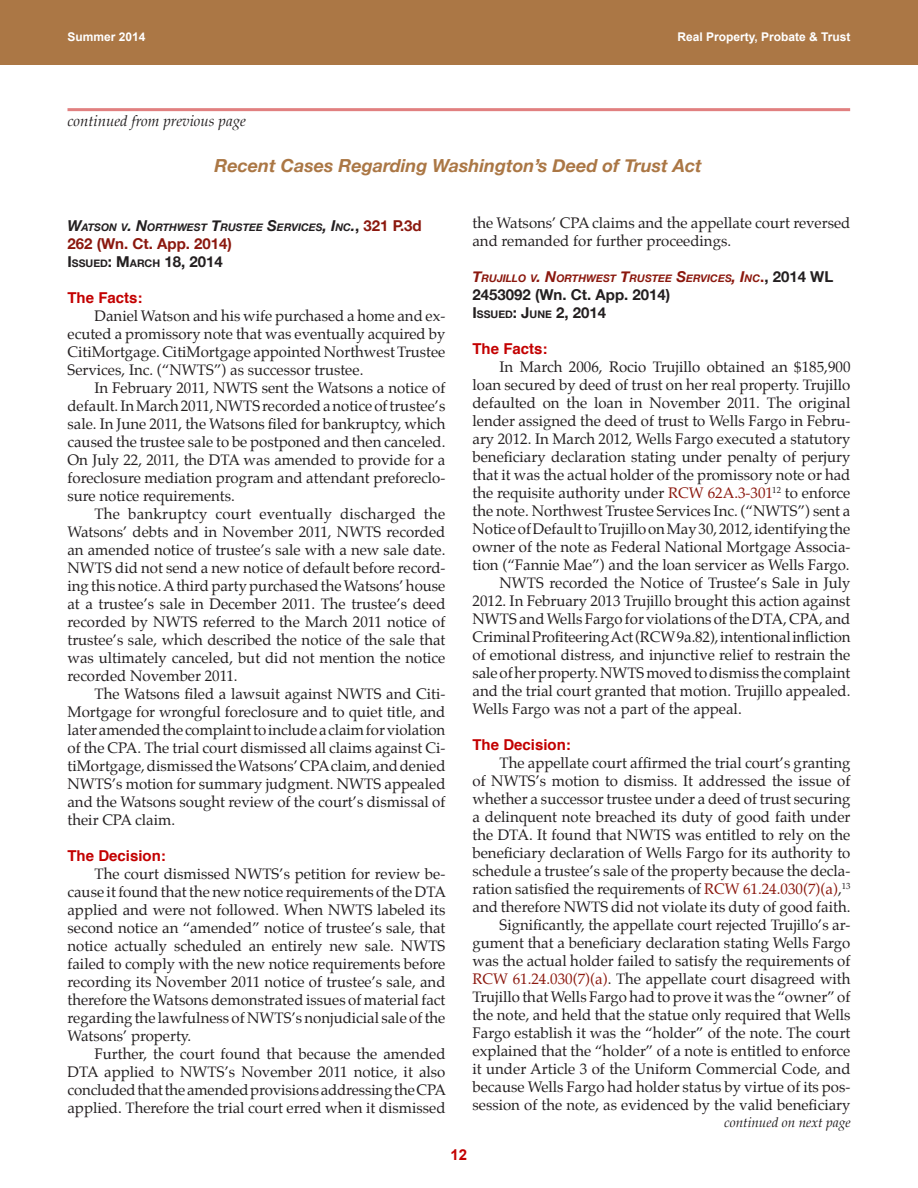
<style>
.page{position:relative;width:918px;height:1188px;background:#fff}
.page>*{position:absolute;margin:0;border:0;box-sizing:border-box;transform-origin:0 0}
.title_continue{font:italic 700 18px "Helvetica Neue";color:#ab7745}
.body{font:15px/18px "Palatino";color:#231f20;text-align:justify}
.sub{font:700 15px "Helvetica";color:#c30000}
.outline1a{font:700 15px/18px "Helvetica Neue";color:#231f20}
.outline1a-2{font:700 15px/18px "Helvetica Neue";color:#8b180e}
.continued_from{font:italic 15px "Palatino";color:#231f20}
.t1{font:700 15px "Arial";color:#c30000}
.continued_on{font:italic 13.5px "Palatino";color:#231f20}
.t2{font:700 12px "Arial";color:#fff}
.outline1a-3{font:italic 700 10.5px "Helvetica Neue";color:#8b180e}
.outline1a-4{font:italic 700 10.5px "Helvetica Neue";color:#231f20}
.s1{font-size:15px}
.s2{font-style:normal;font-size:15px}
.s3{font-style:normal;font-size:15px;color:#8b180e}
.s4{color:#231f20}
.s5{font-size:10.5px;color:#231f20}
.s6{font-style:normal;font-size:15px;color:#231f20}
.s7{font-style:inherit}
.s8{font-size:10.5px}
.s9{color:#8b180e}
</style>
<div class="page">
<div style="left:0;top:0;width:918px;height:65px;background:#ab7745"></div>
<hr style="left:68px;top:108px;width:782px;height:3px;background:#e18080">
<p class="t2" style="left:68px;top:29px;width:80px">Summer 2014</p>
<p class="t2" style="left:677px;top:29px;width:175px">Real Property, Probate &amp; Trust</p>
<p class="continued_from" style="left:68px;top:109px;width:180px">continued from previous page</p>
<p class="title_continue" style="left:215px;top:154px;width:489px">Recent Cases Regarding Washington’s Deed of Trust Act</p>
<p class="outline1a-4" style="left:68px;top:220px;width:356px"><span class="s1">W</span>ATSON V<span class="s1">. N</span>ORTHWEST <span class="s1">T</span>RUSTEE <span class="s1">S</span>ERVICES<span class="s1">, I</span>NC<span class="s1">.</span><span class="s2">,</span> <span class="s3">321 P.3d</span></p>
<p class="outline1a-2" style="left:67px;top:234px;width:166px">262 (Wn. Ct. App. 2014)<br><span class="s4">I</span><span class="s5">SSUED</span><span class="s4">: M</span><span class="s5">ARCH</span> <span class="s4">18, 2014</span></p>
<p class="sub" style="left:68px;top:285px;width:77px">The Facts:</p>
<p class="body" style="left:67px;top:306px;width:380px;text-indent:27px">Daniel Watson and his wife purchased a home and ex&shy;ecuted a promissory note that was eventually acquired by CitiMortgage. CitiMortgage appointed Northwest Trustee Services, Inc. (“NWTS”) as successor trustee.</p>
<p class="body" style="left:67px;top:378px;width:380px;text-indent:27px">In February 2011, NWTS sent the Watsons a notice of default. In March 2011, NWTS recorded a notice of trustee’s sale. In June 2011, the Watsons filed for bankruptcy, which caused the trustee sale to be postponed and then canceled.<br>On July 22, 2011, the DTA was amended to provide for a foreclosure mediation program and attendant preforeclo&shy;sure notice requirements.</p>
<p class="body" style="left:67px;top:504px;width:380px;text-indent:27px">The bankruptcy court eventually discharged the Watsons’ debts and in November 2011, NWTS recorded an amended notice of trustee’s sale with a new sale date.<br>NWTS did not send a new notice of default before record&shy;ing this notice. A third party purchased the Watsons’ house at a trustee’s sale in December 2011. The trustee’s deed recorded by NWTS referred to the March 2011 notice of trustee’s sale, which described the notice of the sale that was ultimately canceled, but did not mention the notice recorded November 2011.</p>
<p class="body" style="left:67px;top:684px;width:380px;text-indent:27px">The Watsons filed a lawsuit against NWTS and Citi-Mortgage for wrongful foreclosure and to quiet title, and later amended the complaint to include a claim for violation of the CPA. The trial court dismissed all claims against Ci&shy;tiMortgage, dismissed the Watsons’ CPA claim, and denied NWTS’s motion for summary judgment. NWTS appealed and the Watsons sought review of the court’s dismissal of their CPA claim.</p>
<p class="sub" style="left:67px;top:843px;width:100px">The Decision:</p>
<p class="body" style="left:67px;top:864px;width:380px;text-indent:27px">The court dismissed NWTS’s petition for review be&shy;cause it found that the new notice requirements of the DTA applied and were not followed. When NWTS labeled its second notice an “amended” notice of trustee’s sale, that notice actually scheduled an entirely new sale. NWTS failed to comply with the new notice requirements before recording its November 2011 notice of trustee’s sale, and therefore the Watsons demonstrated issues of material fact regarding the lawfulness of NWTS’s nonjudicial sale of the Watsons’ property.</p>
<p class="body" style="left:67px;top:1044px;width:380px;text-indent:27px">Further, the court found that because the amended DTA applied to NWTS’s November 2011 notice, it also concluded that the amended provisions addressing the CPA applied. Therefore the trial court erred when it dismissed</p>
<p class="body" style="left:472px;top:214px;width:379px">the Watsons’ CPA claims and the appellate court reversed and remanded for further proceedings.</p>
<p class="outline1a-3" style="left:472px;top:272px;width:362px"><span class="s1">T</span>RUJILLO V<span class="s1">. N</span>ORTHWEST <span class="s1">T</span>RUSTEE <span class="s1">S</span>ERVICES<span class="s1">, I</span>NC<span class="s2">.</span><span class="s6">, 2014 WL</span></p>
<p class="outline1a" style="left:472px;top:286px;width:199px">2453092 <span class="s7">(Wn. Ct. App. 2014)<br></span>I<span class="s8">SSUED</span>: J<span class="s8">UNE</span> 2, 2014</p>
<p class="sub" style="left:472px;top:337px;width:77px">The Facts:</p>
<p class="body" style="left:472px;top:358px;width:380px;text-indent:27px">In March 2006, Rocio Trujillo obtained an $185,900 loan secured by deed of trust on her real property. Trujillo defaulted on the loan in November 2011. The original lender assigned the deed of trust to Wells Fargo in Febru&shy;ary 2012. In March 2012, Wells Fargo executed a statutory beneficiary declaration stating under penalty of perjury that it was the actual holder of the promissory note or had the requisite authority under <span class="s9">RCW 62A.3-301</span><sup>12</sup> to enforce the note. Northwest Trustee Services Inc. (“NWTS”) sent a Notice of Default to Trujillo on May 30, 2012, identifying the owner of the note as Federal National Mortgage Associa&shy;tion (“Fannie Mae”) and the loan servicer as Wells Fargo.</p>
<p class="body" style="left:473px;top:574px;width:380px;text-indent:27px">NWTS recorded the Notice of Trustee’s Sale in July 2012. In February 2013 Trujillo brought this action against NWTS and Wells Fargo for violations of the DTA, CPA, and Criminal Profiteering Act (RCW 9a.82), intentional infliction of emotional distress, and injunctive relief to restrain the sale of her property. NWTS moved to dismiss the complaint and the trial court granted that motion. Trujillo appealed.<br>Wells Fargo was not a part of the appeal.</p>
<p class="sub" style="left:473px;top:733px;width:100px">The Decision:</p>
<p class="body" style="left:472px;top:754px;width:380px;text-indent:27px">The appellate court affirmed the trial court’s granting of NWTS’s motion to dismiss. It addressed the issue of whether a successor trustee under a deed of trust securing a delinquent note breached its duty of good faith under the DTA. It found that NWTS was entitled to rely on the beneficiary declaration of Wells Fargo for its authority to schedule a trustee’s sale of the property because the decla&shy;ration satisfied the requirements of <span class="s9">RCW 61.24.030(7)(a)</span>,<sup>13 </sup>and therefore NWTS did not violate its duty of good faith.</p>
<p class="body" style="left:472px;top:916px;width:380px;text-indent:27px">Significantly, the appellate court rejected Trujillo’s ar&shy;gument that a beneficiary declaration stating Wells Fargo was the actual holder failed to satisfy the requirements of <span class="s9">RCW 61.24.030(7)(a)</span>. The appellate court disagreed with Trujillo that Wells Fargo had to prove it was the “owner” of the note, and held that the statue only required that Wells Fargo establish it was the “holder” of the note. The court explained that the “holder” of a note is entitled to enforce it under Article 3 of the Uniform Commercial Code, and because Wells Fargo had holder status by virtue of its pos&shy;session of the note, as evidenced by the valid beneficiary</p>
<p class="continued_on" style="left:724px;top:1112px;width:128px">continued on next page</p>
<p class="t1" style="left:451px;top:1145px;width:18px">12</p>
</div>
